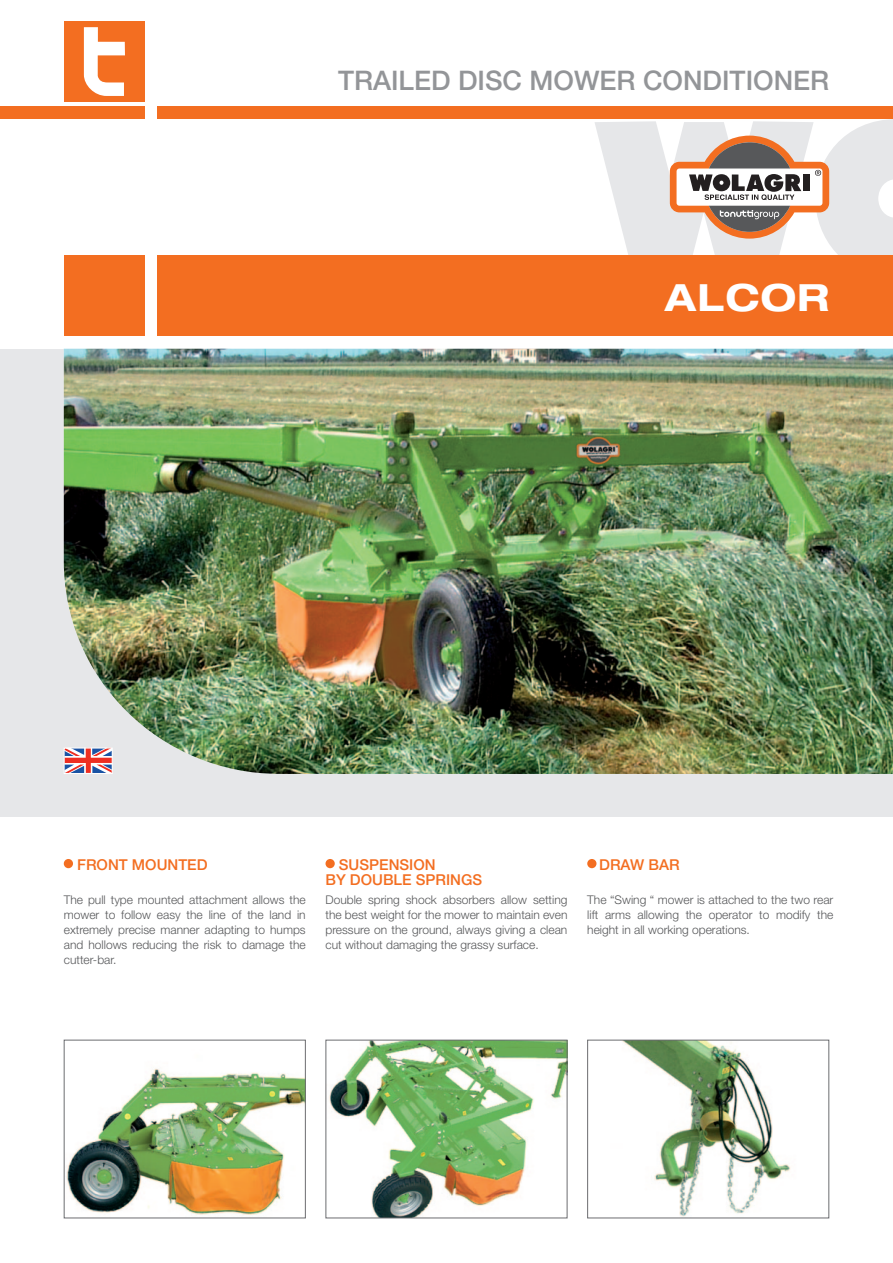
<style>
.page{position:relative;width:893px;height:1263px;background:#fff}
.page>*{position:absolute;margin:0;border:0;box-sizing:border-box;transform-origin:0 0}
.t1{font:700 expanded 37.5px "Helvetica Neue LT Std";letter-spacing:.03em;color:#fff}
.t2{font:500 27px "Helvetica Neue LT Std";color:#939598}
.t3{font:500 15px "Helvetica Neue LT Std";color:#f36e21}
.t4{font:300 12px/15px "Helvetica Neue LT Std";color:#57585a;text-align:justify}
</style>
<div class="page">
<div style="left:0;top:349px;width:893px;height:467px;background:#e6e7e9"></div>
<svg style="left:595px;top:119px;width:298px;height:136px"></svg>
<div style="left:0;top:106px;width:145px;height:13px;background:#f36e21"></div>
<div style="left:157px;top:106px;width:736px;height:13px;background:#f36e21"></div>
<img style="left:66px;top:1068px;width:238px;height:147px">
<div style="left:64px;top:1040px;width:242px;height:178px;border:1px solid #6c6d70"></div>
<img style="left:623px;top:1042px;width:168px;height:174px">
<div style="left:587px;top:1040px;width:242px;height:178px;border:1px solid #6c6d70"></div>
<img style="left:329px;top:1042px;width:236px;height:174px">
<div style="left:325px;top:1040px;width:242px;height:178px;border:1px solid #6c6d70"></div>
<div style="left:64px;top:859px;width:9px;height:9px;background:#f36e21;border-radius:50%"></div>
<div style="left:325px;top:859px;width:10px;height:9px;background:#f36e21;border-radius:50%"></div>
<div style="left:587px;top:859px;width:9px;height:9px;background:#f36e21;border-radius:50%"></div>
<div style="left:64px;top:21px;width:81px;height:81px;background:#f36e21"></div>
<svg style="left:84px;top:27px;width:41px;height:69px"></svg>
<div style="left:157px;top:255px;width:736px;height:81px;background:#f36e21"></div>
<div style="left:64px;top:255px;width:81px;height:81px;background:#f36e21"></div>
<img style="left:64px;top:349px;width:829px;height:425px">
<svg style="left:66px;top:750px;width:45px;height:22px"></svg>
<div style="left:64px;top:748px;width:49px;height:26px;border:1px solid #fff"></div>
<p class="t2" style="left:338px;top:64px;width:493px">TRAILED DISC MOWER CONDITIONER</p>
<p class="t1" style="left:665px;top:274px;width:166px">ALCOR</p>
<p class="t3" style="left:77px;top:855px;width:132px">FRONT MOUNTED</p>
<p class="t4" style="left:64px;top:892px;width:243px">The pull type mounted attachment allows the mower to follow easy the line of the land in extremely precise manner adapting to humps and hollows reducing the risk to damage the cutter-bar.</p>
<p class="t3" style="left:339px;top:855px;width:98px">SUSPENSION</p>
<p class="t3" style="left:325px;top:870px;width:158px">BY DOUBLE SPRINGS</p>
<p class="t4" style="left:325px;top:892px;width:243px">Double spring shock absorbers allow setting the best weight for the mower to maintain even pressure on the ground, always giving a clean cut without damaging the grassy surface.</p>
<p class="t3" style="left:599px;top:855px;width:82px">DRAW BAR</p>
<p class="t4" style="left:587px;top:892px;width:248px">The “Swing “ mower is attached to the two rear lift arms allowing the operator to modify the height in all working operations.</p>
</div>
